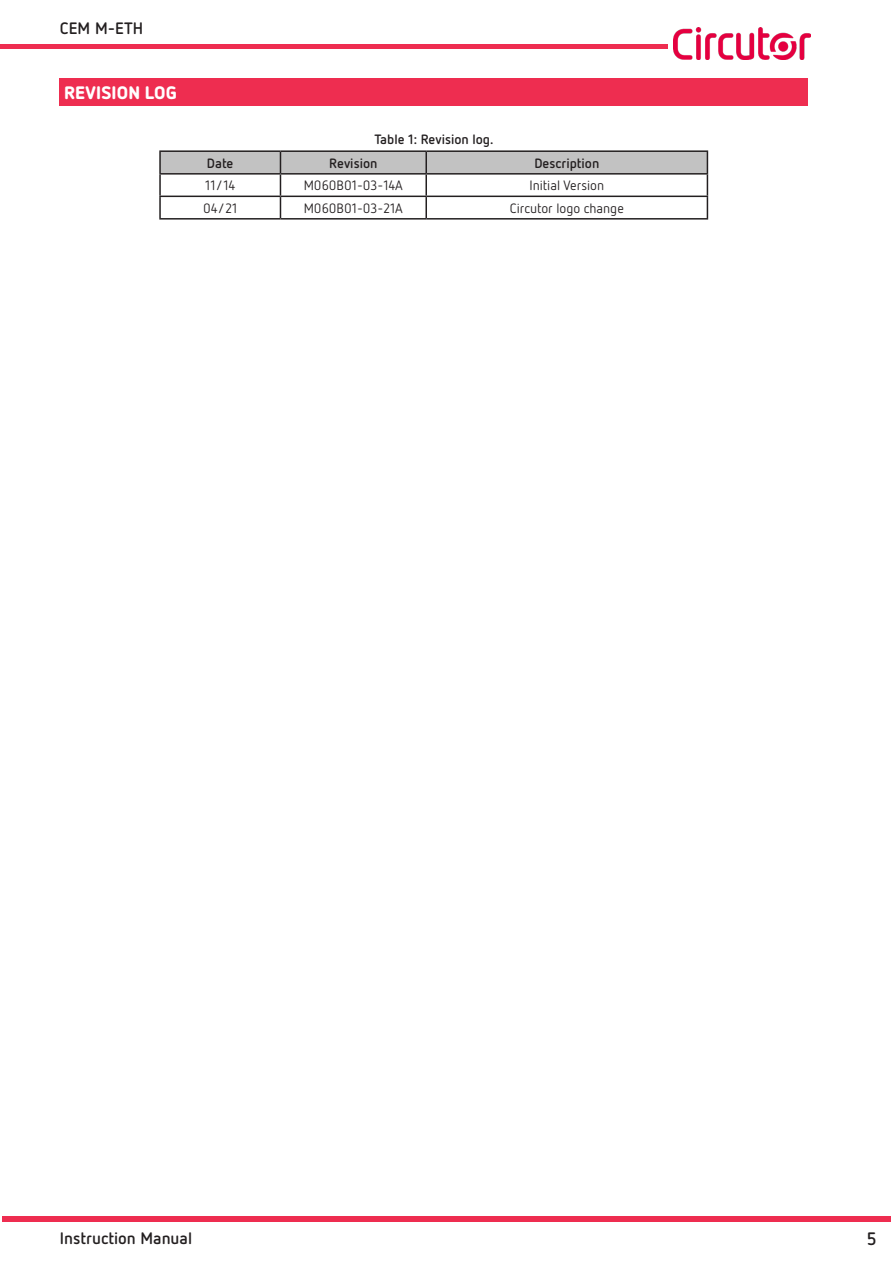
<style>
.page{position:relative;width:893px;height:1263px;background:#fff}
.page>*{position:absolute;margin:0;border:0;box-sizing:border-box;transform-origin:0 0}
.Capitulo{font:900 18px "Netto Pro";letter-spacing:.01em;color:#fff}
.t1{font:700 18px "Netto Pro";color:#231f20}
.t2{font:700 16.5px "Netto Pro";color:#231f20}
.t3{font:13.5px "Netto Pro";color:#231f20}
.t4{font:700 13.5px "Netto Pro";color:#231f20}
</style>
<div class="page">
<div style="left:60px;top:79px;width:748px;height:27px;background:#ee2d50"></div>
<hr style="left:159px;top:150px;width:121px;height:2px;background:#231f20">
<hr style="left:159px;top:152px;width:2px;height:21px;background:#231f20">
<hr style="left:280px;top:150px;width:146px;height:2px;background:#231f20">
<hr style="left:426px;top:150px;width:282px;height:2px;background:#231f20">
<hr style="left:159px;top:173px;width:121px;height:2px;background:#231f20">
<hr style="left:159px;top:175px;width:2px;height:21px;background:#231f20">
<hr style="left:159px;top:196px;width:121px;height:1px;background:#231f20">
<hr style="left:159px;top:197px;width:2px;height:21px;background:#231f20">
<svg style="left:160px;top:151px;width:548px;height:67px"></svg>
<hr style="left:159px;top:218px;width:121px;height:2px;background:#231f20">
<hr style="left:280px;top:218px;width:146px;height:2px;background:#231f20">
<hr style="left:426px;top:218px;width:282px;height:2px;background:#231f20">
<div style="left:2px;top:1216px;width:889px;height:5px;background:#ee2d50"></div>
<div style="left:0;top:44px;width:668px;height:5px;background:#ee2d50"></div>
<img style="left:673px;top:27px;width:138px;height:33px">
<p class="t2" style="left:60px;top:17px;width:85px">CEM M-ETH</p>
<p class="Capitulo" style="left:64px;top:81px;width:114px">REVISION LOG</p>
<p class="t4" style="left:375px;top:131px;width:119px">Table 1: Revision log.</p>
<p class="t4" style="left:207px;top:154px;width:28px">Date</p>
<p class="t4" style="left:329px;top:154px;width:50px">Revision</p>
<p class="t4" style="left:534px;top:154px;width:66px">Description</p>
<p class="t3" style="left:205px;top:177px;width:31px">11/14</p>
<p class="t3" style="left:304px;top:177px;width:101px">M060B01-03-14A</p>
<p class="t3" style="left:529px;top:177px;width:76px">Initial Version</p>
<p class="t3" style="left:203px;top:199px;width:36px">04/21</p>
<p class="t3" style="left:304px;top:199px;width:101px">M060B01-03-21A</p>
<p class="t3" style="left:510px;top:199px;width:116px">Circutor logo change</p>
<p class="t2" style="left:60px;top:1227px;width:134px">Instruction Manual</p>
<h1 class="t1" style="left:867px;top:1226px;width:11px">5</h1>
</div>
